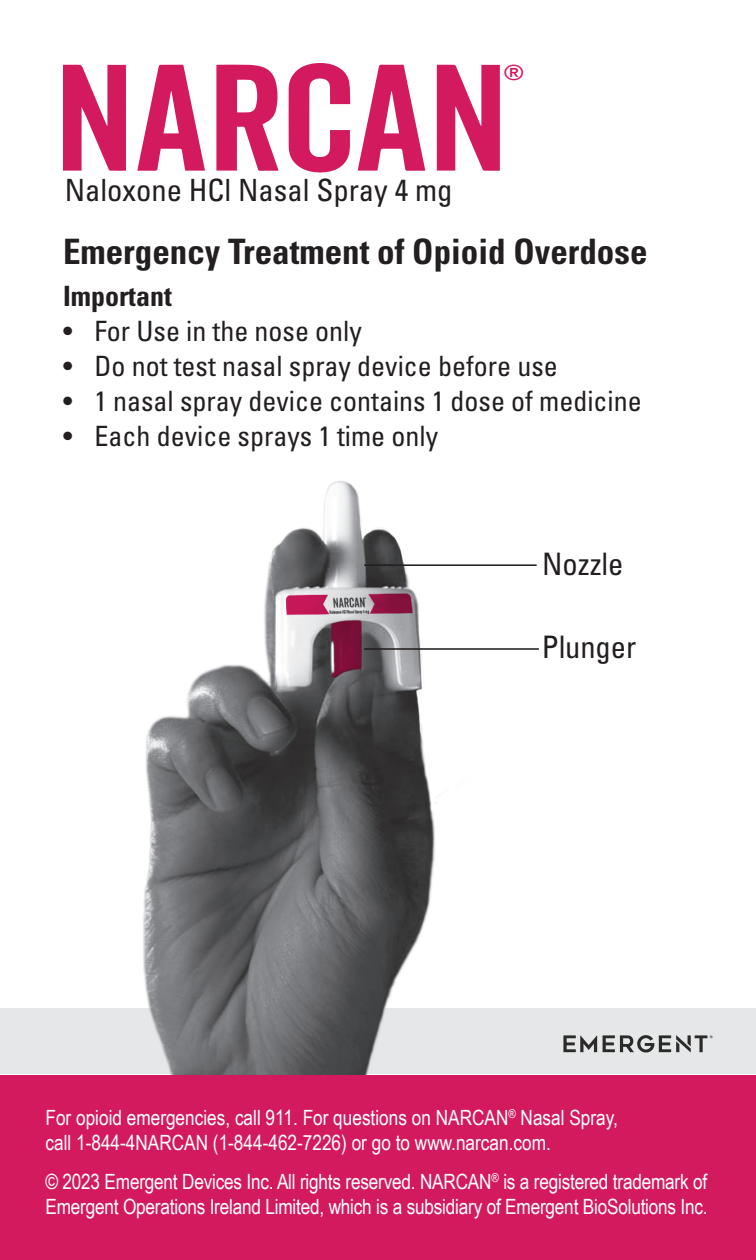
<style>
.page{position:relative;width:756px;height:1260px;background:#fff}
.page>*{position:absolute;margin:0;border:0;box-sizing:border-box;transform-origin:0 0}
.t1{font:700 condensed 35px "Univers LT Std";color:#231f20}
.t2{font:condensed 31.15px "Univers LT Std";color:#231f20}
.t3{font:condensed 30.8px "Univers LT Std";color:#231f20}
.t4{font:condensed 28px "Univers LT Std";color:#231f20}
.t5{font:700 condensed 28px "Univers LT Std";color:#231f20}
.t6{font:500 21.35px "Avenir";color:#d31a5e;scale:1.17 1}
.t7{font:21px/25.2px "Arial Narrow";letter-spacing:-.01em;color:#fff}
</style>
<div class="page">
<div style="left:0;top:1008px;width:756px;height:66px;background:#e6e7e9"></div>
<img style="left:143px;top:481px;width:292px;height:594px">
<hr style="left:364px;top:564px;width:173px;height:2px;background:#231f20">
<hr style="left:364px;top:648px;width:175px;height:2px;background:#231f20">
<div style="left:0;top:1075px;width:756px;height:185px;background:#d31a5e"></div>
<svg style="left:437px;top:65px;width:63px;height:106px"></svg>
<svg style="left:63px;top:65px;width:63px;height:106px"></svg>
<svg style="left:216px;top:65px;width:63px;height:106px"></svg>
<svg style="left:289px;top:63px;width:61px;height:110px"></svg>
<svg style="left:358px;top:65px;width:67px;height:106px"></svg>
<svg style="left:137px;top:65px;width:68px;height:106px"></svg>
<svg style="left:563px;top:1035px;width:34px;height:17px"></svg>
<svg style="left:603px;top:1035px;width:110px;height:18px"></svg>
<h3 class="t3" style="left:65px;top:171px;width:389px">Naloxone HCl Nasal Spray 4 mg</h3>
<p class="t6" style="left:504px;top:54px;width:19px">®</p>
<h1 class="t1" style="left:63px;top:230px;width:586px">Emergency Treatment of Opioid Overdose</h1>
<h3 class="t5" style="left:63px;top:279px;width:110px">Important</h3>
<h3 class="t4" style="left:63px;top:313px;width:300px">• For Use in the nose only</h3>
<h3 class="t4" style="left:63px;top:348px;width:496px">• Do not test nasal spray device before use</h3>
<h3 class="t4" style="left:63px;top:383px;width:580px">• 1 nasal spray device contains 1 dose of medicine</h3>
<h3 class="t4" style="left:63px;top:418px;width:377px">• Each device sprays 1 time only</h3>
<h2 class="t2" style="left:542px;top:544px;width:83px">Nozzle</h2>
<h2 class="t2" style="left:542px;top:627px;width:96px">Plunger</h2>
<p class="t7" style="left:46px;top:1104px;width:574px">For opioid emergencies, call 911. For questions on NARCAN<sup>®</sup> Nasal Spray, call 1-844-4NARCAN (1-844-462-7226) or go to www.narcan.com.</p>
<p class="t7" style="left:45px;top:1168px;width:664px">© 2023 Emergent Devices Inc. All rights reserved. NARCAN<sup>®</sup> is a registered trademark of<br>Emergent Operations Ireland Limited, which is a subsidiary of Emergent BioSolutions Inc.</p>
</div>
